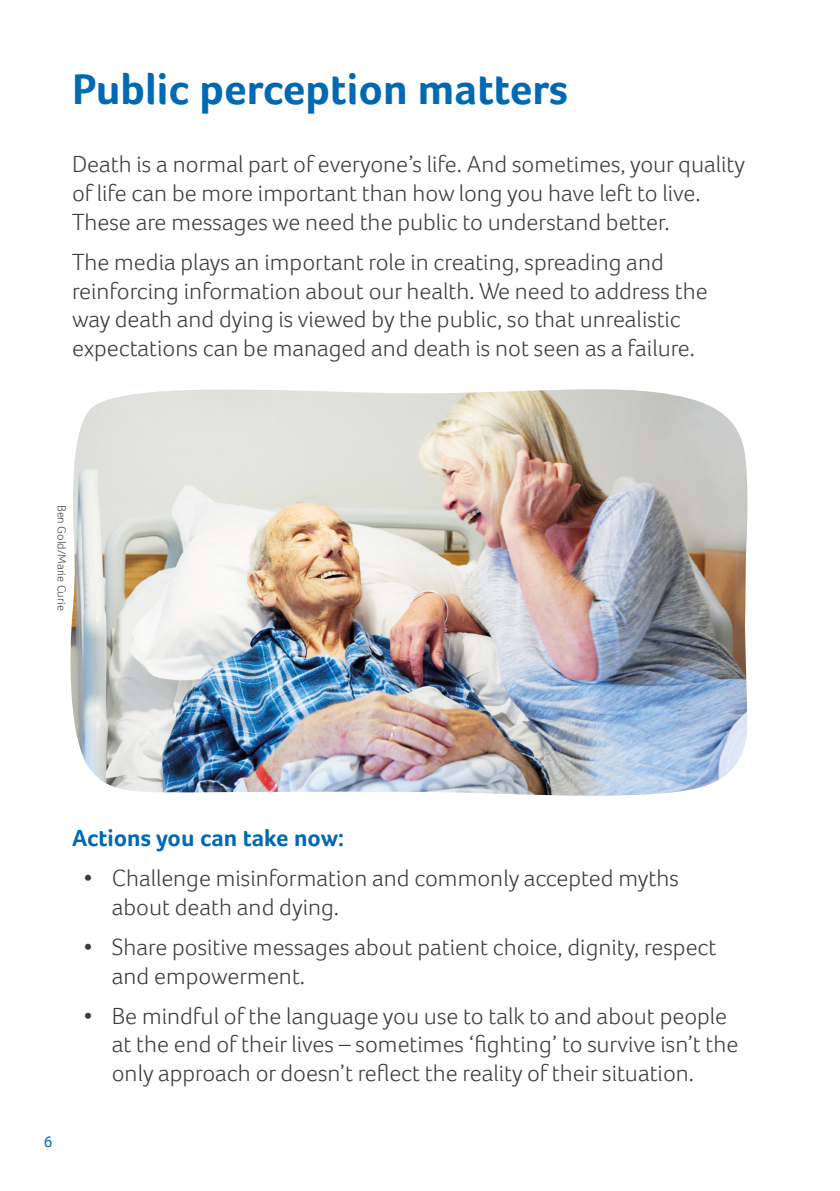
<style>
.page{position:relative;width:840px;height:1191px;background:#fff}
.page>*{position:absolute;margin:0;border:0;box-sizing:border-box;transform-origin:0 0}
.t1{font:700 44px "Foco";color:#0069b4}
.t2{font:300 24px/28.8px "Foco";color:#3d3d3c}
.t3{font:700 24px "Foco";color:#0069b4}
.t4{font:16px "Foco";color:#0069b4}
.t5{font:300 12px "Foco";color:#3d3d3c}
</style>
<div class="page">
<img style="left:70px;top:389px;width:678px;height:407px">
<h1 class="t1" style="left:72px;top:63px;width:497px">Public perception matters</h1>
<p class="t2" style="left:72px;top:149px;width:674px">Death is a normal part of everyone’s life. And sometimes, your quality of life can be more important than how long you have left to live.<br>These are messages we need the public to understand better.</p>
<p class="t2" style="left:72px;top:247px;width:636px">The media plays an important role in creating, spreading and reinforcing information about our health. We need to address the way death and dying is viewed by the public, so that unrealistic expectations can be managed and death is not seen as a failure.</p>
<p class="t5" style="left:69px;top:505px;width:107px;rotate:90deg">Ben Gold/Marie Curie</p>
<p class="t4" style="left:44px;top:1132px;width:10px">6</p>
<p class="t3" style="left:72px;top:823px;width:273px">Actions you can take now:</p>
<p class="t2" style="left:112px;top:863px;width:568px;text-indent:-28px">• Challenge misinformation and commonly accepted myths about death and dying.</p>
<p class="t2" style="left:112px;top:932px;width:606px;text-indent:-28px">• Share positive messages about patient choice, dignity, respect and empowerment.</p>
<p class="t2" style="left:112px;top:1001px;width:627px;text-indent:-28px">• Be mindful of the language you use to talk to and about people at the end of their lives – sometimes ‘fighting’ to survive isn’t the only approach or doesn’t reflect the reality of their situation.</p>
</div>
